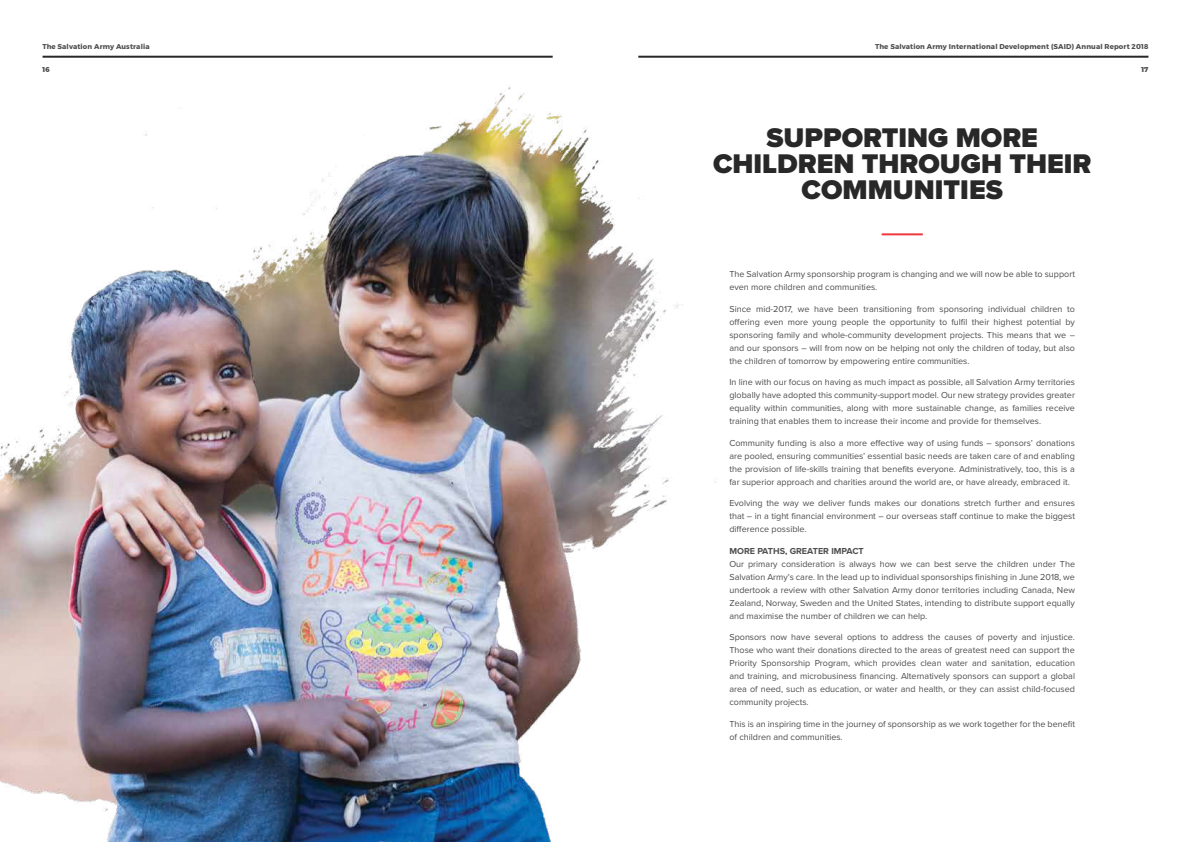
<style>
.page{position:relative;width:1191px;height:842px;background:#fff}
.page>*{position:absolute;margin:0;border:0;box-sizing:border-box;transform-origin:0 0}
.t1{font:900 28px/26px "Proxima Nova";color:#292829;text-align:center}
.t2{font:9px/13px "Proxima Nova";color:#4d4d4f;text-align:justify}
.t3{font:700 9px "Proxima Nova";color:#4d4d4f}
.t4{font:700 7px "Montserrat";letter-spacing:.02em;color:#4d4d4f}
.t5{font:800 7px "Montserrat";color:#4d4d4f}
</style>
<div class="page">
<img style="left:0;top:55px;width:919px;height:787px">
<hr style="left:881px;top:233px;width:41px;height:2px;background:#ef373e">
<hr style="left:638px;top:56px;width:510px;height:2px;background:#292829">
<hr style="left:43px;top:56px;width:509px;height:2px;background:#292829">
<p class="t4" style="left:43px;top:40px;width:109px">The Salvation Army Australia</p>
<p class="t5" style="left:43px;top:63px;width:9px">16</p>
<p class="t4" style="left:875px;top:40px;width:275px">The Salvation Army International Development (SAID) Annual Report 2018</p>
<h1 class="t1" style="left:713px;top:124px;width:380px">SUPPORTING MORE<br>CHILDREN THROUGH THEIR<br>COMMUNITIES</h1>
<p class="t2" style="left:729px;top:267px;width:347px">The Salvation Army sponsorship program is changing and we will now be able to support even more children and communities.</p>
<p class="t2" style="left:729px;top:302px;width:347px">Since mid-2017, we have been transitioning from sponsoring individual children to offering even more young people the opportunity to fulfil their highest potential by sponsoring family and whole-community development projects. This means that we – and our sponsors – will from now on be helping not only the children of today, but also the children of tomorrow by empowering entire communities.</p>
<p class="t2" style="left:729px;top:375px;width:347px">In line with our focus on having as much impact as possible, all Salvation Army territories globally have adopted this community-support model. Our new strategy provides greater equality within communities, along with more sustainable change, as families receive training that enables them to increase their income and provide for themselves.</p>
<p class="t2" style="left:729px;top:436px;width:347px">Community funding is also a more effective way of using funds – sponsors’ donations are pooled, ensuring communities’ essential basic needs are taken care of and enabling the provision of life-skills training that benefits everyone. Administratively, too, this is a far superior approach and charities around the world are, or have already, embraced it.</p>
<p class="t2" style="left:729px;top:496px;width:347px">Evolving the way we deliver funds makes our donations stretch further and ensures that – in a tight financial environment – our overseas staff continue to make the biggest difference possible.</p>
<p class="t3" style="left:729px;top:544px;width:136px">MORE PATHS, GREATER IMPACT</p>
<p class="t2" style="left:729px;top:557px;width:347px">Our primary consideration is always how we can best serve the children under The Salvation Army’s care. In the lead up to individual sponsorships finishing in June 2018, we undertook a review with other Salvation Army donor territories including Canada, New Zealand, Norway, Sweden and the United States, intending to distribute support equally and maximise the number of children we can help.</p>
<p class="t2" style="left:729px;top:630px;width:347px">Sponsors now have several options to address the causes of poverty and injustice.<br>Those who want their donations directed to the areas of greatest need can support the Priority Sponsorship Program, which provides clean water and sanitation, education and training, and microbusiness financing. Alternatively sponsors can support a global area of need, such as education, or water and health, or they can assist child-focused community projects.</p>
<p class="t2" style="left:729px;top:717px;width:347px">This is an inspiring time in the journey of sponsorship as we work together for the benefit of children and communities.</p>
<p class="t5" style="left:1141px;top:63px;width:9px">17</p>
</div>
